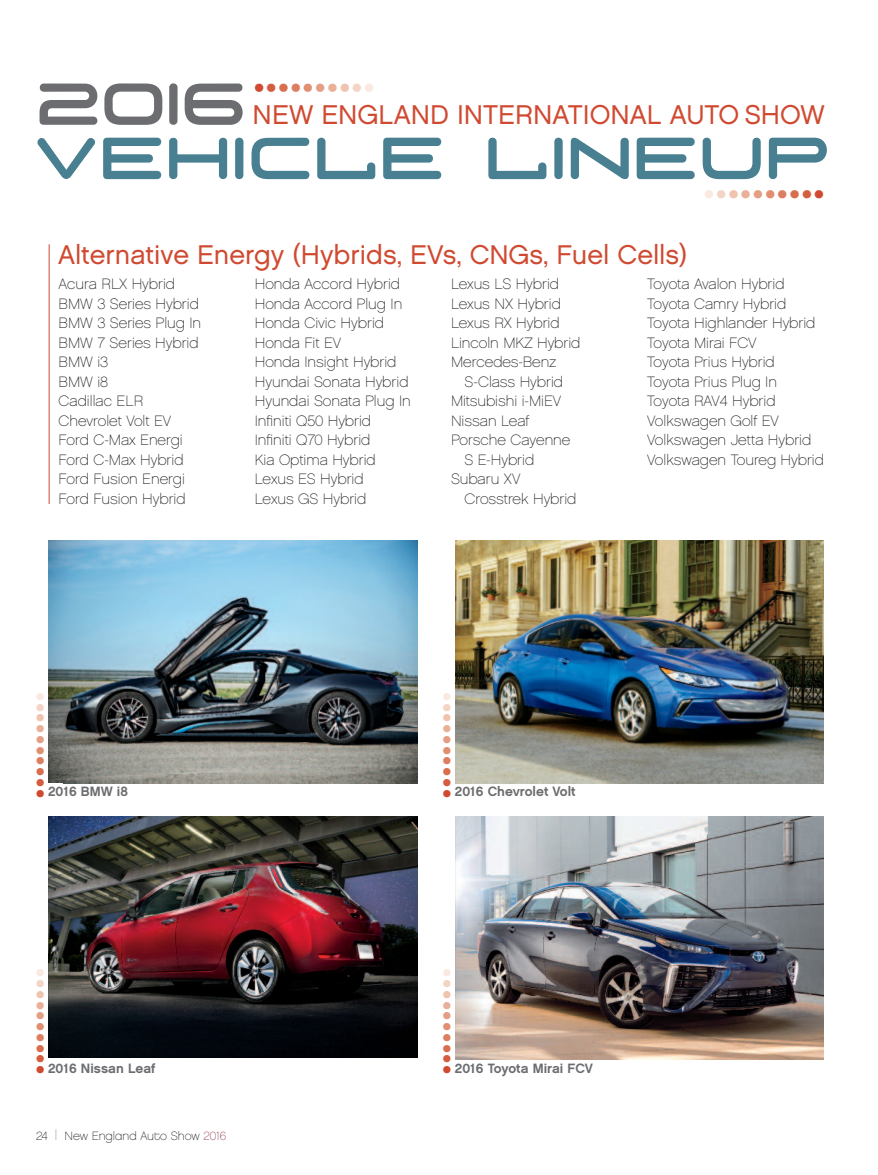
<style>
.page{position:relative;width:878px;height:1175px;background:#fff}
.page>*{position:absolute;margin:0;border:0;box-sizing:border-box;transform-origin:0 0}
.t1{font:141px "Fraulein";letter-spacing:.005em;color:#488091}
.t2{font:141px "Fraulein";color:#6c6d70}
.t3{font:39px "Chalet London Nineteen Sixty";color:#d04a31}
.t4{font:39px "Chalet London Nineteen Sixty";color:#f9e9e0}
.t5{font:34.35px "Chalet London Nineteen Sixty";color:#d04a31}
.t6{font:27px "Chalet London Nineteen Sixty";color:#d04a31}
.t7{font:15px/19.5px "Chalet Paris Nineteen Sixty";color:#231f20}
.t8{font:13.5px "Chalet New York Nineteen Sixty";color:#6c6d70}
.t9{font:12px "Chalet Paris Nineteen Eighty";color:#231f20}
.s1{color:#d45d3f}
.s2{color:#d96e4f}
.s3{color:#de7e60}
.s4{color:#e18e71}
.s5{color:#e59e83}
.s6{color:#eab097}
.s7{color:#f0c3ae}
.s8{color:#f3d4c5}
.s9{color:#f9e9e0}
.s10{color:#d04a31}
.s11{font-size:14.4px;color:#808285}
.s12{color:#944152}
</style>
<div class="page">
<img style="left:49px;top:540px;width:368px;height:243px">
<hr style="left:49px;top:244px;width:1px;height:260px;background:#d04a31">
<img style="left:455px;top:540px;width:369px;height:243px">
<img style="left:49px;top:816px;width:368px;height:241px">
<img style="left:455px;top:816px;width:369px;height:243px">
<h1 class="t2" style="left:33px;top:-56px;width:211px">2016</h1>
<h2 class="t3" style="left:253px;top:64px;width:124px">•<span class="s1">•</span><span class="s2">•</span><span class="s3">•</span><span class="s4">•</span><span class="s5">•</span><span class="s6">•</span><span class="s7">•</span><span class="s8">•</span><span class="s9">•</span></h2>
<h3 class="t6" style="left:253px;top:98px;width:573px">NEW ENGLAND INTERNATIONAL AUTO SHOW</h3>
<h1 class="t1" style="left:30px;top:-1px;width:798px">VEHICLE LINEUP</h1>
<h3 class="t6" style="left:58px;top:238px;width:630px">Alternative Energy (Hybrids, EVs, CNGs, Fuel Cells)</h3>
<h2 class="t4" style="left:825px;top:217px;width:124px;rotate:-180deg">•<span class="s8">•</span><span class="s7">•</span><span class="s6">•</span><span class="s5">•</span><span class="s4">•</span><span class="s3">•</span><span class="s2">•</span><span class="s1">•</span><span class="s10">•</span></h2>
<p class="t7" style="left:59px;top:274px;width:144px">Acura RLx Hybrid<br>BMW 3 Series Hybrid<br>BMW 3 Series Plug In<br>BMW 7 Series Hybrid<br>BMW i3<br>BMW i8<br>Cadillac ELR<br>Chevrolet Volt EV<br>Ford C-Max Energi<br>Ford C-Max Hybrid<br>Ford Fusion Energi<br>Ford Fusion Hybrid</p>
<p class="t7" style="left:255px;top:274px;width:157px">Honda Accord Hybrid<br>Honda Accord Plug In<br>Honda Civic Hybrid<br>Honda Fit EV<br>Honda Insight Hybrid<br>Hyundai Sonata Hybrid<br>Hyundai Sonata Plug In<br>Infiniti Q50 Hybrid<br>Infiniti Q70 Hybrid<br>Kia Optima Hybrid<br>Lexus ES Hybrid<br>Lexus GS Hybrid</p>
<p class="t7" style="left:451px;top:274px;width:131px">Lexus LS Hybrid<br>Lexus Nx Hybrid<br>Lexus Rx Hybrid<br>Lincoln MKZ Hybrid<br>Mercedes-Benz</p>
<p class="t7" style="left:464px;top:372px;width:100px">S-Class Hybrid</p>
<p class="t7" style="left:451px;top:391px;width:112px">Mitsubishi i-MiEV</p>
<p class="t7" style="left:451px;top:411px;width:80px">Nissan Leaf</p>
<p class="t7" style="left:451px;top:430px;width:121px">Porsche Cayenne</p>
<p class="t7" style="left:464px;top:450px;width:71px">S E-Hybrid</p>
<p class="t7" style="left:451px;top:469px;width:71px">Subaru xV</p>
<p class="t7" style="left:464px;top:489px;width:113px">Crosstrek Hybrid</p>
<p class="t7" style="left:647px;top:274px;width:178px">Toyota Avalon Hybrid<br>Toyota Camry Hybrid<br>Toyota Highlander Hybrid<br>Toyota Mirai FCV<br>Toyota Prius Hybrid<br>Toyota Prius Plug In<br>Toyota RAV4 Hybrid<br>Volkswagen Golf EV<br>Volkswagen Jetta Hybrid<br>Volkswagen Toureg Hybrid</p>
<h3 class="t5" style="left:20px;top:798px;width:109px;rotate:-90deg">•<span class="s1">•</span><span class="s2">•</span><span class="s3">•</span><span class="s4">•</span><span class="s5">•</span><span class="s6">•</span><span class="s7">•</span><span class="s8">•</span><span class="s9">•</span></h3>
<p class="t8" style="left:48px;top:783px;width:81px">2016 BMW i8</p>
<h3 class="t5" style="left:426px;top:798px;width:109px;rotate:-90deg">•<span class="s1">•</span><span class="s2">•</span><span class="s3">•</span><span class="s4">•</span><span class="s5">•</span><span class="s6">•</span><span class="s7">•</span><span class="s8">•</span><span class="s9">•</span></h3>
<p class="t8" style="left:455px;top:783px;width:122px">2016 Chevrolet Volt</p>
<h3 class="t5" style="left:20px;top:1075px;width:109px;rotate:-90deg">•<span class="s1">•</span><span class="s2">•</span><span class="s3">•</span><span class="s4">•</span><span class="s5">•</span><span class="s6">•</span><span class="s7">•</span><span class="s8">•</span><span class="s9">•</span></h3>
<p class="t8" style="left:48px;top:1059px;width:109px">2016 Nissan Leaf</p>
<h3 class="t5" style="left:426px;top:1075px;width:109px;rotate:-90deg">•<span class="s1">•</span><span class="s2">•</span><span class="s3">•</span><span class="s4">•</span><span class="s5">•</span><span class="s6">•</span><span class="s7">•</span><span class="s8">•</span><span class="s9">•</span></h3>
<p class="t8" style="left:455px;top:1059px;width:140px">2016 Toyota Mirai FCV</p>
<p class="t9" style="left:36px;top:1128px;width:192px">24 <span class="s11">|</span> New England Auto Show <span class="s12">2016</span></p>
</div>
